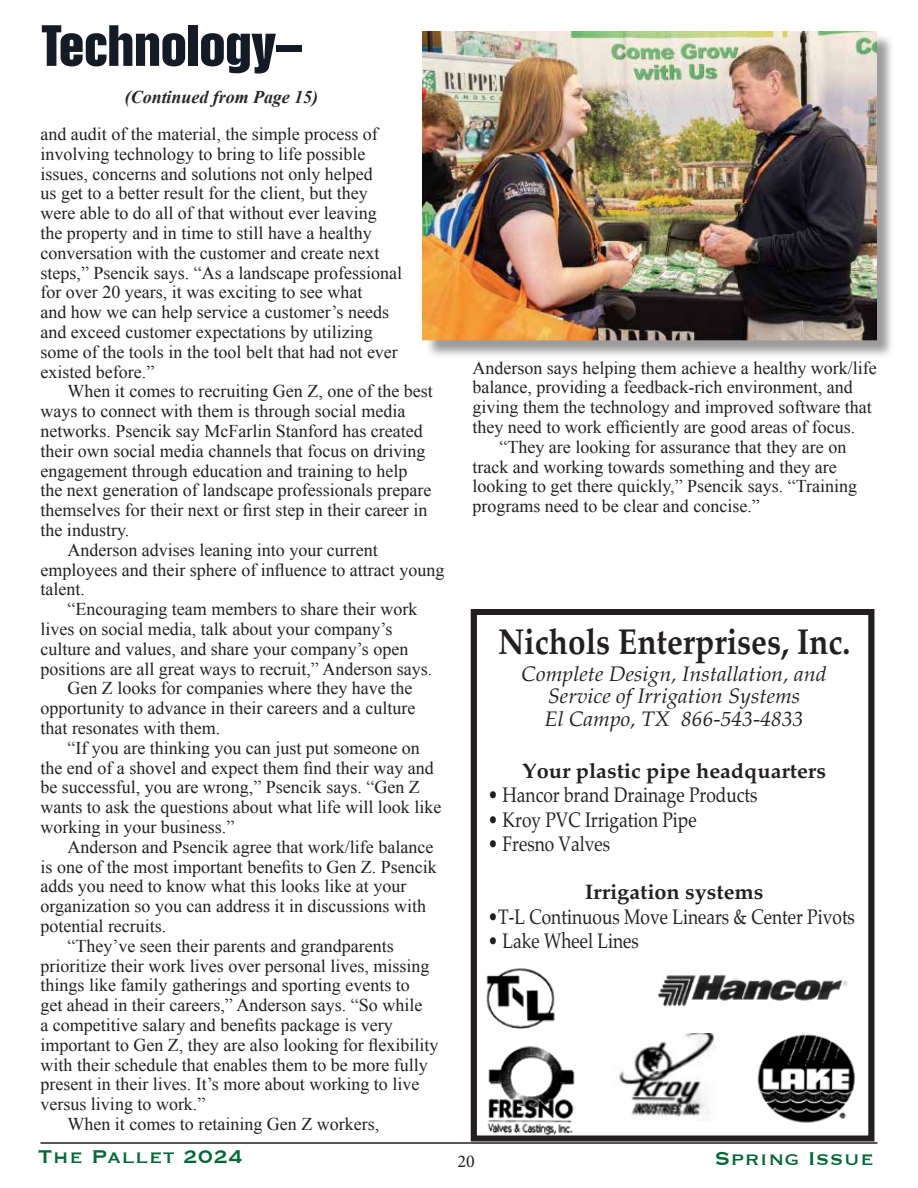
<style>
.page{position:relative;width:918px;height:1188px;background:#fff}
.page>*{position:absolute;margin:0;border:0;box-sizing:border-box;transform-origin:0 0}
.t1{font:700 49.5px "Placard Next";color:#151b26;scale:1.17 1}
.t2{font:700 36px "Palatino";color:#231f20;scale:.88 1}
.t3{font:24px "Copperplate";letter-spacing:.02em;color:#046736}
.t4{font:21px "Palatino";color:#231f20;scale:.83 1}
.t5{font:italic 21px/22.8px "Palatino";color:#231f20;text-align:center}
.t6{font:700 21px "Palatino";color:#231f20}
.t7{font:18px/19.8px "Times New Roman";color:#231f20}
.t8{font:italic 700 18px "Times New Roman";letter-spacing:-.005em;color:#292929}
.t9{font:18px "Minion Pro";color:#231f20}
</style>
<div class="page">
<hr style="left:40px;top:1142px;width:838px;height:2px;background:#231f20">
<img style="left:487px;top:1046px;width:88px;height:89px">
<div style="left:471px;top:609px;width:403px;height:533px;border:6px solid #231f20"></div>
<img style="left:619px;top:1033px;width:97px;height:87px">
<img style="left:657px;top:975px;width:191px;height:32px">
<img style="left:486px;top:968px;width:69px;height:61px">
<img style="left:757px;top:1034px;width:98px;height:89px">
<div style="left:425px;top:34px;width:470px;height:325px;background:#231f20;opacity:.45"></div>
<img style="left:423px;top:32px;width:453px;height:309px">
<h1 class="t1" style="left:41px;top:14px;width:225px">Technology–</h1>
<p class="t8" style="left:125px;top:84px;width:195px">(Continued from Page 15)</p>
<p class="t7" style="left:40px;top:124px;width:363px">and audit of the material, the simple process of involving technology to bring to life possible issues, concerns and solutions not only helped<br>us get to a better result for the client, but they were able to do all of that without ever leaving the property and in time to still have a healthy conversation with the customer and create next steps,” Psencik says. “As a landscape professional for over 20 years, it was exciting to see what<br>and how we can help service a customer’s needs and exceed customer expectations by utilizing some of the tools in the tool belt that had not ever existed before.”</p>
<p class="t7" style="left:68px;top:381px;width:367px">When it comes to recruiting Gen Z, one of the best</p>
<p class="t7" style="left:40px;top:401px;width:366px">ways to connect with them is through social media</p>
<p class="t7" style="left:40px;top:421px;width:384px">networks. Psencik say McFarlin Stanford has created</p>
<p class="t7" style="left:40px;top:441px;width:386px">their own social media channels that focus on driving</p>
<p class="t7" style="left:40px;top:460px;width:368px">engagement through education and training to help</p>
<p class="t7" style="left:40px;top:480px;width:392px">the next generation of landscape professionals prepare</p>
<p class="t7" style="left:40px;top:500px;width:388px">themselves for their next or first step in their career in</p>
<p class="t7" style="left:40px;top:520px;width:90px">the industry.</p>
<p class="t7" style="left:68px;top:540px;width:312px">Anderson advises leaning into your current</p>
<p class="t7" style="left:40px;top:559px;width:405px">employees and their sphere of influence to attract young</p>
<p class="t7" style="left:40px;top:579px;width:46px">talent.</p>
<p class="t7" style="left:68px;top:599px;width:351px">“Encouraging team members to share their work</p>
<p class="t7" style="left:40px;top:619px;width:353px">lives on social media, talk about your company’s</p>
<p class="t7" style="left:40px;top:639px;width:369px">culture and values, and share your company’s open</p>
<p class="t7" style="left:40px;top:658px;width:393px">positions are all great ways to recruit,” Anderson says.</p>
<p class="t7" style="left:68px;top:678px;width:346px">Gen Z looks for companies where they have the</p>
<p class="t7" style="left:40px;top:698px;width:376px">opportunity to advance in their careers and a culture</p>
<p class="t7" style="left:40px;top:718px;width:181px">that resonates with them.</p>
<p class="t7" style="left:68px;top:738px;width:354px">“If you are thinking you can just put someone on</p>
<p class="t7" style="left:40px;top:757px;width:395px">the end of a shovel and expect them find their way and</p>
<p class="t7" style="left:40px;top:777px;width:381px">be successful, you are wrong,” Psencik says. “Gen Z</p>
<p class="t7" style="left:40px;top:797px;width:402px">wants to ask the questions about what life will look like</p>
<p class="t7" style="left:40px;top:817px;width:195px">working in your business.”</p>
<p class="t7" style="left:68px;top:837px;width:367px">Anderson and Psencik agree that work/life balance</p>
<p class="t7" style="left:40px;top:856px;width:398px">is one of the most important benefits to Gen Z. Psencik</p>
<p class="t7" style="left:40px;top:876px;width:367px">adds you need to know what this looks like at your</p>
<p class="t7" style="left:40px;top:896px;width:387px">organization so you can address it in discussions with</p>
<p class="t7" style="left:40px;top:916px;width:127px">potential recruits.</p>
<p class="t7" style="left:68px;top:936px;width:328px">“They’ve seen their parents and grandparents</p>
<p class="t7" style="left:40px;top:955px;width:390px">prioritize their work lives over personal lives, missing</p>
<p class="t7" style="left:40px;top:975px;width:371px">things like family gatherings and sporting events to</p>
<p class="t7" style="left:40px;top:995px;width:383px">get ahead in their careers,” Anderson says. “So while</p>
<p class="t7" style="left:40px;top:1015px;width:354px">a competitive salary and benefits package is very</p>
<p class="t7" style="left:40px;top:1035px;width:399px">important to Gen Z, they are also looking for flexibility</p>
<p class="t7" style="left:40px;top:1054px;width:389px">with their schedule that enables them to be more fully</p>
<p class="t7" style="left:40px;top:1074px;width:380px">present in their lives. It’s more about working to live</p>
<p class="t7" style="left:40px;top:1094px;width:166px">versus living to work.”</p>
<p class="t7" style="left:68px;top:1114px;width:313px">When it comes to retaining Gen Z workers,</p>
<p class="t7" style="left:472px;top:357px;width:406px">Anderson says helping them achieve a healthy work/life</p>
<p class="t7" style="left:472px;top:377px;width:382px">balance, providing a feedback-rich environment, and</p>
<p class="t7" style="left:472px;top:397px;width:401px">giving them the technology and improved software that</p>
<p class="t7" style="left:472px;top:417px;width:384px">they need to work efficiently are good areas of focus.</p>
<p class="t7" style="left:500px;top:437px;width:348px">“They are looking for assurance that they are on</p>
<p class="t7" style="left:472px;top:456px;width:366px">track and working towards something and they are</p>
<p class="t7" style="left:472px;top:476px;width:386px">looking to get there quickly,” Psencik says. “Training</p>
<p class="t7" style="left:472px;top:496px;width:289px">programs need to be clear and concise.”</p>
<h2 class="t2" style="left:498px;top:611px;width:402px">Nichols Enterprises, Inc.</h2>
<p class="t5" style="left:522px;top:662px;width:307px">Complete Design, Installation, and<br>Service of Irrigation Systems<br>El Campo, TX 866-543-4833</p>
<p class="t6" style="left:522px;top:753px;width:305px">Your plastic pipe headquarters</p>
<p class="t4" style="left:488px;top:778px;width:327px">• Hancor brand Drainage Products</p>
<p class="t4" style="left:488px;top:802px;width:253px">• Kroy PVC Irrigation Pipe</p>
<p class="t4" style="left:488px;top:826px;width:149px">• Fresno Valves</p>
<p class="t6" style="left:585px;top:874px;width:180px">Irrigation systems</p>
<p class="t4" style="left:488px;top:899px;width:444px">•T-L Continuous Move Linears &amp; Center Pivots</p>
<p class="t4" style="left:488px;top:923px;width:184px">• Lake Wheel Lines</p>
<h3 class="t3" style="left:38px;top:1141px;width:207px">The Pallet 2024</h3>
<p class="t9" style="left:457px;top:1149px;width:19px">20</p>
<h3 class="t3" style="left:714px;top:1143px;width:161px">Spring Issue</h3>
</div>
